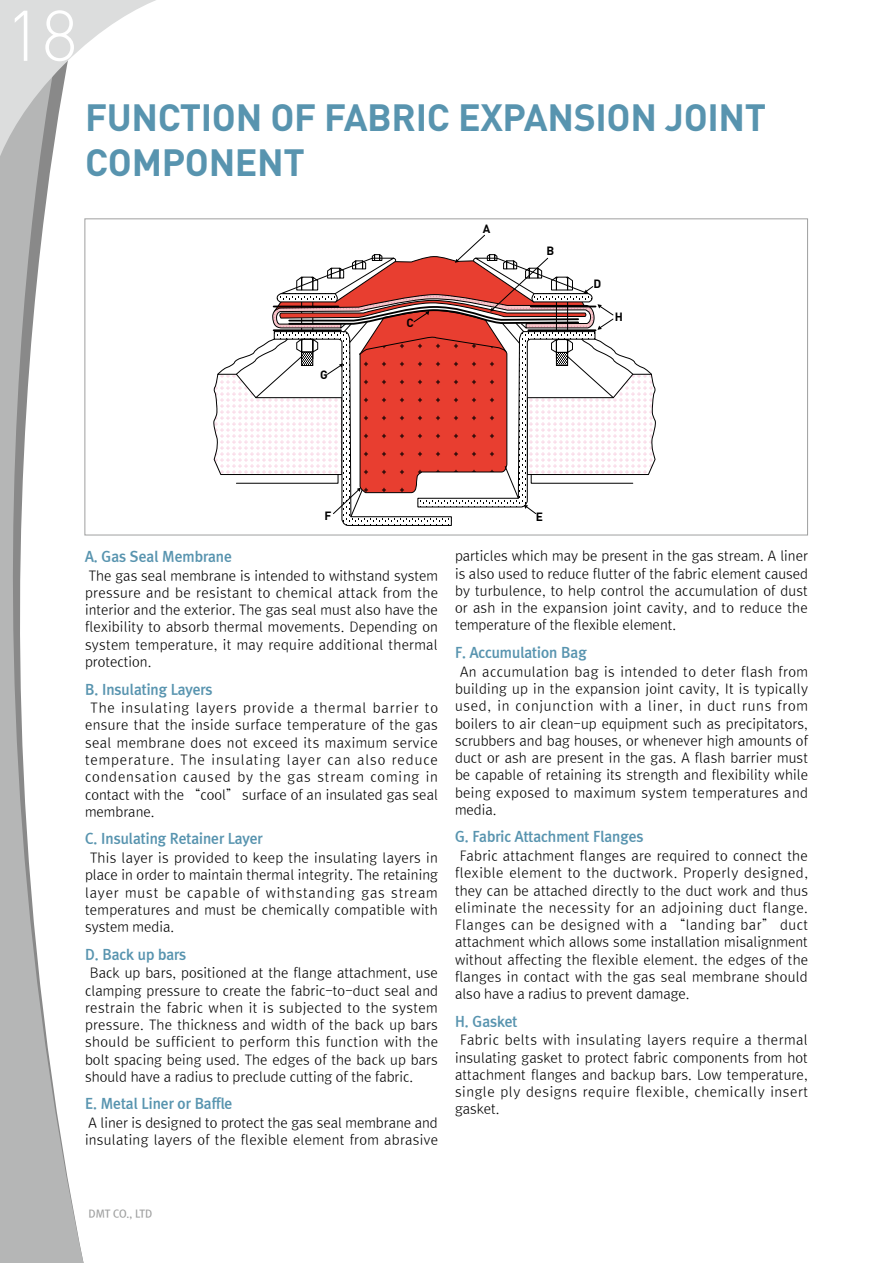
<style>
.page{position:relative;width:893px;height:1263px;background:#fff}
.page>*{position:absolute;margin:0;border:0;box-sizing:border-box;transform-origin:0 0}
.t1{font:300 70.5px "DIN";color:#fff}
.t2{font:700 37.5px/45px "DIN";letter-spacing:-.01em;color:#5894af}
.t3{font:14.25px "Rix Go EB";color:#5894af}
.t4{font:13.5px/17.2px "Rix Go L";letter-spacing:.015em;color:#000;text-align:justify}
.t5{font:700 11.85px "DIN";color:#000}
.t6{font:10.5px "Rix Go B";letter-spacing:-.02em;color:#9fa0a0}
</style>
<div class="page">
<svg style="left:0;top:205px;width:239px;height:1058px"></svg>
<svg style="left:0;top:0;width:156px;height:205px"></svg>
<svg style="left:213px;top:234px;width:443px;height:291px"></svg>
<h1 class="t1" style="left:5px;top:-8px;width:74px">18</h1>
<h2 class="t2" style="left:85px;top:93px;width:683px">FUNCTION OF FABRIC EXPANSION JOINT<br>COMPONENT</h2>
<p class="t5" style="left:320px;top:367px;width:9px">G</p>
<p class="t5" style="left:406px;top:314px;width:9px">C</p>
<p class="t5" style="left:483px;top:221px;width:9px">A</p>
<p class="t5" style="left:547px;top:243px;width:9px">B</p>
<p class="t5" style="left:593px;top:276px;width:9px">D</p>
<p class="t5" style="left:615px;top:309px;width:10px">H</p>
<p class="t5" style="left:324px;top:508px;width:9px">F</p>
<p class="t5" style="left:536px;top:509px;width:9px">E</p>
<p class="t3" style="left:85px;top:549px;width:148px">A. Gas Seal Membrane</p>
<p class="t4" style="left:85px;top:567px;width:355px">The gas seal membrane is intended to withstand system pressure and be resistant to chemical attack from the interior and the exterior. The gas seal must also have the flexibility to absorb thermal movements. Depending on system temperature, it may require additional thermal protection.</p>
<p class="t3" style="left:85px;top:681px;width:129px">B. Insulating Layers</p>
<p class="t4" style="left:85px;top:699px;width:354px;text-indent:6px">The insulating layers provide a thermal barrier to ensure that the inside surface temperature of the gas seal membrane does not exceed its maximum service temperature. The insulating layer can also reduce condensation caused by the gas stream coming in contact with the “cool” surface of an insulated gas seal membrane.</p>
<p class="t3" style="left:85px;top:831px;width:179px">C. Insulating Retainer Layer</p>
<p class="t4" style="left:85px;top:849px;width:354px;text-indent:5px">This layer is provided to keep the insulating layers in place in order to maintain thermal integrity. The retaining layer must be capable of withstanding gas stream temperatures and must be chemically compatible with system media.</p>
<p class="t3" style="left:85px;top:946px;width:103px">D. Back up bars</p>
<p class="t4" style="left:85px;top:964px;width:355px;text-indent:5px">Back up bars, positioned at the flange attachment, use clamping pressure to create the fabric-to-duct seal and restrain the fabric when it is subjected to the system pressure. The thickness and width of the back up bars should be sufficient to perform this function with the bolt spacing being used. The edges of the back up bars should have a radius to preclude cutting of the fabric.</p>
<p class="t3" style="left:85px;top:1096px;width:149px">E. Metal Liner or Baffle</p>
<p class="t4" style="left:85px;top:1114px;width:354px">A liner is designed to protect the gas seal membrane and insulating layers of the flexible element from abrasive</p>
<p class="t4" style="left:455px;top:548px;width:355px">particles which may be present in the gas stream. A liner is also used to reduce flutter of the fabric element caused by turbulence, to help control the accumulation of dust or ash in the expansion joint cavity, and to reduce the temperature of the flexible element.</p>
<p class="t3" style="left:455px;top:645px;width:133px">F. Accumulation Bag</p>
<p class="t4" style="left:455px;top:663px;width:355px;text-indent:5px">An accumulation bag is intended to deter flash from building up in the expansion joint cavity, It is typically used, in conjunction with a liner, in duct runs from boilers to air clean-up equipment such as precipitators, scrubbers and bag houses, or whenever high amounts of duct or ash are present in the gas. A flash barrier must be capable of retaining its strength and flexibility while being exposed to maximum system temperatures and media.</p>
<p class="t3" style="left:455px;top:829px;width:190px">G. Fabric Attachment Flanges</p>
<p class="t4" style="left:455px;top:847px;width:355px;text-indent:5px">Fabric attachment flanges are required to connect the flexible element to the ductwork. Properly designed, they can be attached directly to the duct work and thus eliminate the necessity for an adjoining duct flange.<br>Flanges can be designed with a “landing bar” duct attachment which allows some installation misalignment without affecting the flexible element. the edges of the flanges in contact with the gas seal membrane should also have a radius to prevent damage.</p>
<p class="t3" style="left:455px;top:1013px;width:64px">H. Gasket</p>
<p class="t4" style="left:455px;top:1031px;width:355px;text-indent:5px">Fabric belts with insulating layers require a thermal insulating gasket to protect fabric components from hot attachment flanges and backup bars. Low temperature, single ply designs require flexible, chemically insert gasket.</p>
<p class="t6" style="left:88px;top:1208px;width:65px">DMT CO., LTD</p>
</div>
